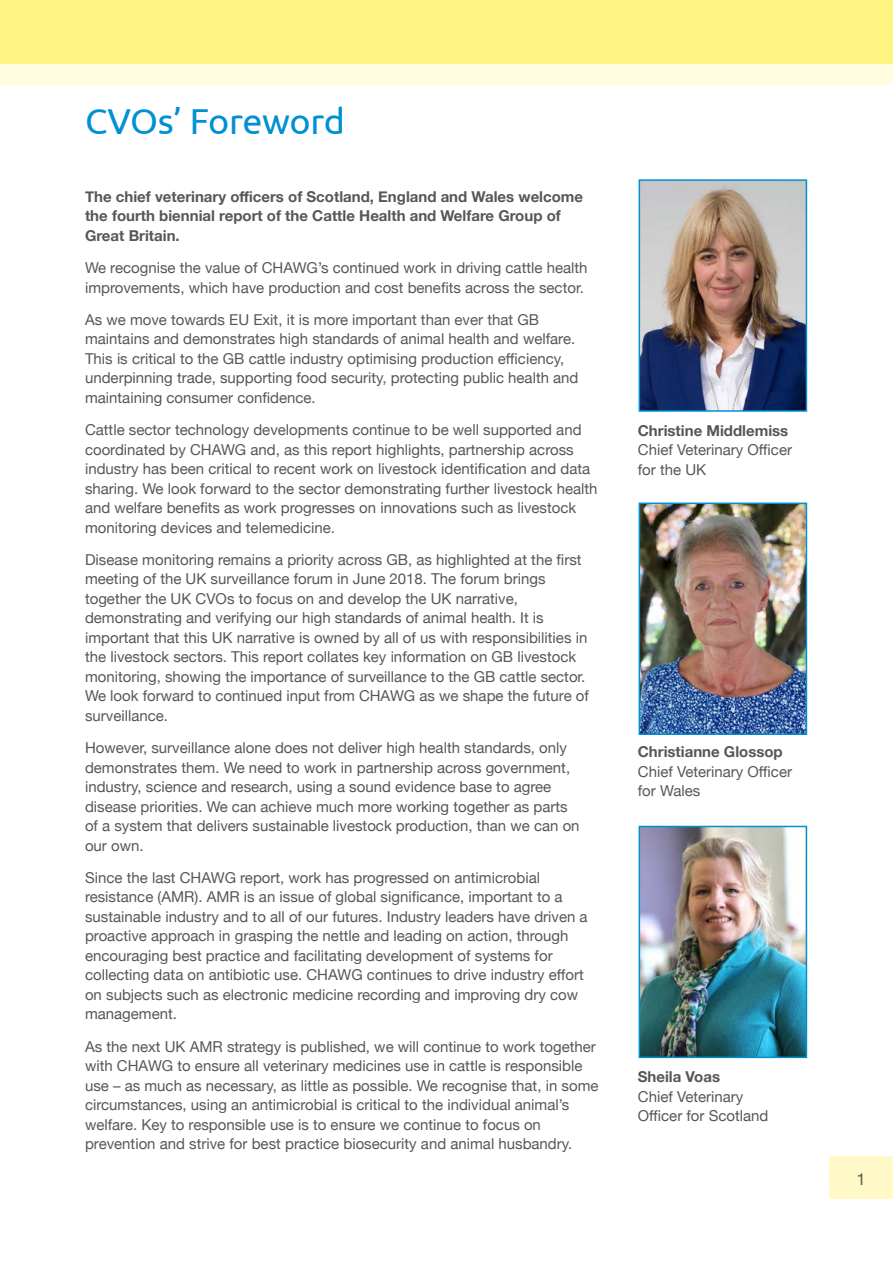
<style>
.page{position:relative;width:893px;height:1263px;background:#fff}
.page>*{position:absolute;margin:0;border:0;box-sizing:border-box;transform-origin:0 0}
.CHAWG_PAGE_TITLE{font:36px "Ubuntu";letter-spacing:-.01em;color:#0090d4}
.t1{font:16.5px "Helvetica Neue";color:#575756}
.CHAWG_MAIN_BODY{font:15px/19.5px "Helvetica Neue";color:#575756}
.CHAWG_MAIN_BODY-2{font:700 15px/19.5px "Helvetica Neue";color:#575756}
.s1{font-weight:700}
</style>
<div class="page">
<div style="left:0;top:64px;width:893px;height:21px;background:#fffcdf"></div>
<div style="left:0;top:0;width:893px;height:64px;background:#fff482"></div>
<div style="left:829px;top:1157px;width:64px;height:42px;background:#fff9c7"></div>
<img style="left:642px;top:182px;width:162px;height:227px">
<div style="left:639px;top:179px;width:168px;height:233px;border:2px solid #0090d4"></div>
<img style="left:642px;top:505px;width:162px;height:227px">
<div style="left:639px;top:502px;width:168px;height:233px;border:2px solid #0090d4"></div>
<img style="left:642px;top:829px;width:162px;height:226px">
<div style="left:639px;top:826px;width:168px;height:232px;border:2px solid #0090d4"></div>
<p class="CHAWG_PAGE_TITLE" style="left:85px;top:100px;width:262px">CVOs’ Foreword</p>
<p class="CHAWG_MAIN_BODY-2" style="left:85px;top:187px;width:500px">The chief veterinary officers of Scotland, England and Wales welcome the fourth biennial report of the Cattle Health and Welfare Group of<br>Great Britain.</p>
<p class="CHAWG_MAIN_BODY" style="left:85px;top:259px;width:504px">We recognise the value of CHAWG’s continued work in driving cattle health improvements, which have production and cost benefits across the sector.</p>
<p class="CHAWG_MAIN_BODY" style="left:85px;top:311px;width:495px">As we move towards EU Exit, it is more important than ever that GB maintains and demonstrates high standards of animal health and welfare.<br>This is critical to the GB cattle industry optimising production efficiency, underpinning trade, supporting food security, protecting public health and maintaining consumer confidence.</p>
<p class="CHAWG_MAIN_BODY" style="left:85px;top:421px;width:514px">Cattle sector technology developments continue to be well supported and coordinated by CHAWG and, as this report highlights, partnership across industry has been critical to recent work on livestock identification and data sharing. We look forward to the sector demonstrating further livestock health and welfare benefits as work progresses on innovations such as livestock monitoring devices and telemedicine.</p>
<p class="CHAWG_MAIN_BODY" style="left:85px;top:551px;width:505px">Disease monitoring remains a priority across GB, as highlighted at the first meeting of the UK surveillance forum in June 2018. The forum brings together the UK CVOs to focus on and develop the UK narrative, demonstrating and verifying our high standards of animal health. It is important that this UK narrative is owned by all of us with responsibilities in the livestock sectors. This report collates key information on GB livestock monitoring, showing the importance of surveillance to the GB cattle sector.<br>We look forward to continued input from CHAWG as we shape the future of surveillance.</p>
<p class="CHAWG_MAIN_BODY" style="left:85px;top:739px;width:496px">However, surveillance alone does not deliver high health standards, only demonstrates them. We need to work in partnership across government, industry, science and research, using a sound evidence base to agree disease priorities. We can achieve much more working together as parts of a system that delivers sustainable livestock production, than we can on our own.</p>
<p class="CHAWG_MAIN_BODY" style="left:85px;top:869px;width:504px">Since the last CHAWG report, work has progressed on antimicrobial resistance (AMR). AMR is an issue of global significance, important to a sustainable industry and to all of our futures. Industry leaders have driven a proactive approach in grasping the nettle and leading on action, through encouraging best practice and facilitating development of systems for collecting data on antibiotic use. CHAWG continues to drive industry effort on subjects such as electronic medicine recording and improving dry cow management.</p>
<p class="CHAWG_MAIN_BODY" style="left:85px;top:1037px;width:515px">As the next UK AMR strategy is published, we will continue to work together with CHAWG to ensure all veterinary medicines use in cattle is responsible use – as much as necessary, as little as possible. We recognise that, in some circumstances, using an antimicrobial is critical to the individual animal’s welfare. Key to responsible use is to ensure we continue to focus on prevention and strive for best practice biosecurity and animal husbandry.</p>
<p class="CHAWG_MAIN_BODY" style="left:638px;top:421px;width:156px"><span class="s1">Christine Middlemiss<br></span>Chief Veterinary Officer for the UK</p>
<p class="CHAWG_MAIN_BODY" style="left:638px;top:743px;width:156px"><span class="s1">Christianne Glossop<br></span>Chief Veterinary Officer for Wales</p>
<p class="CHAWG_MAIN_BODY" style="left:638px;top:1068px;width:132px"><span class="s1">Sheila Voas<br></span>Chief Veterinary<br>Officer for Scotland</p>
<p class="t1" style="left:856px;top:1167px;width:11px">1</p>
</div>
